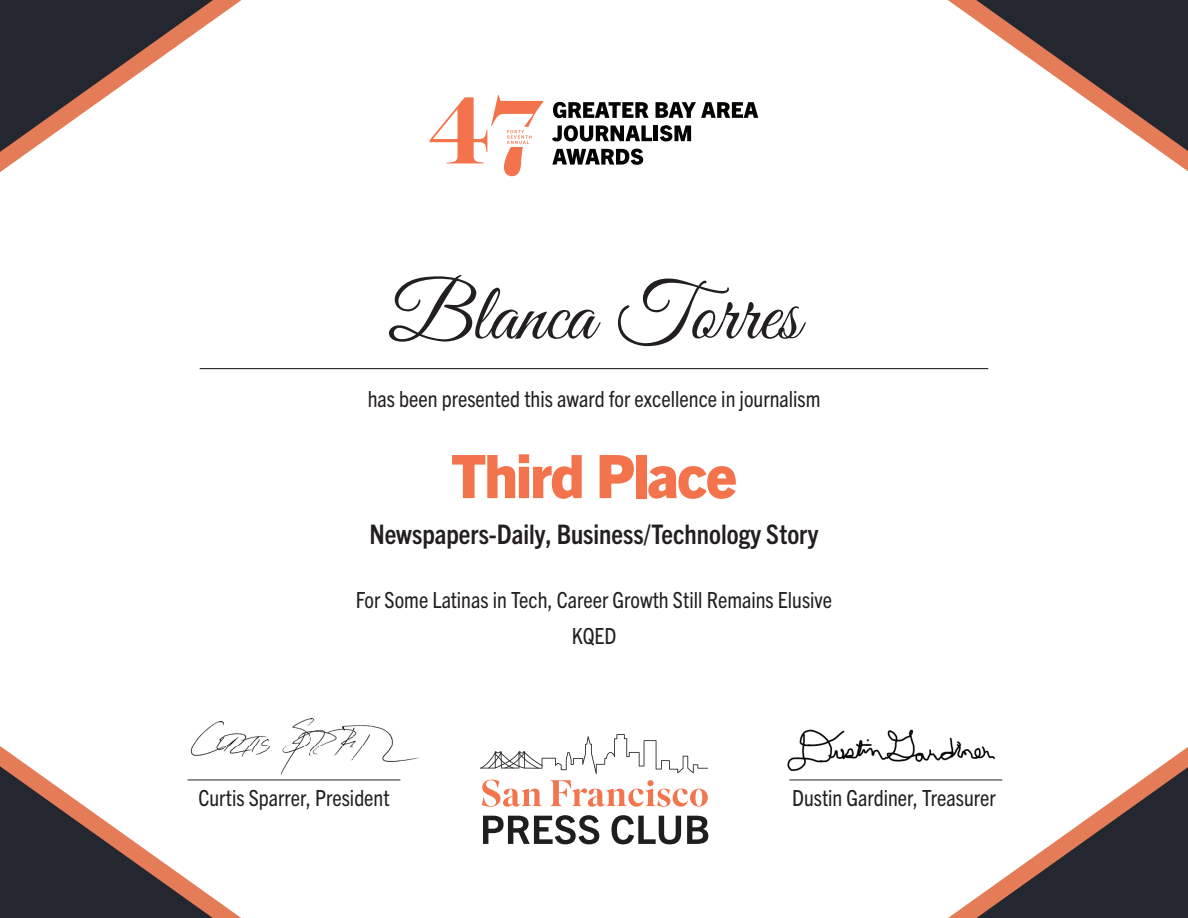
<style>
.page{position:relative;width:1188px;height:918px;background:#fff}
.page>*{position:absolute;margin:0;border:0;box-sizing:border-box;transform-origin:0 0}
.t1{font:81px "Great Vibes";color:#231f20}
.t2{font:800 60px "Trade Gothic Next LT Pro";letter-spacing:-.03em;color:#f3744c}
.t3{font:700 condensed 27px "Trade Gothic Next";color:#231f20}
.t4{font:condensed 22.5px/36px "Trade Gothic Next";color:#231f20;text-align:center}
</style>
<div class="page">
<img style="left:787px;top:729px;width:197px;height:43px">
<img style="left:192px;top:718px;width:227px;height:63px">
<hr style="left:188px;top:780px;width:212px;height:1px;background:#231f20">
<hr style="left:789px;top:780px;width:213px;height:1px;background:#231f20">
<svg style="left:553px;top:102px;width:96px;height:16px"></svg>
<svg style="left:656px;top:102px;width:102px;height:16px"></svg>
<svg style="left:552px;top:125px;width:100px;height:16px"></svg>
<hr style="left:654px;top:126px;width:4px;height:15px;background:#040503">
<svg style="left:660px;top:125px;width:31px;height:16px"></svg>
<svg style="left:552px;top:149px;width:91px;height:16px"></svg>
<svg style="left:430px;top:95px;width:113px;height:81px"></svg>
<svg style="left:948px;top:747px;width:240px;height:171px"></svg>
<svg style="left:0;top:0;width:242px;height:172px"></svg>
<svg style="left:0;top:746px;width:241px;height:172px"></svg>
<svg style="left:948px;top:0;width:240px;height:171px"></svg>
<svg style="left:480px;top:734px;width:228px;height:40px"></svg>
<svg style="left:483px;top:815px;width:116px;height:29px"></svg>
<svg style="left:612px;top:815px;width:69px;height:29px"></svg>
<svg style="left:687px;top:816px;width:21px;height:28px"></svg>
<svg style="left:482px;top:780px;width:60px;height:27px"></svg>
<svg style="left:550px;top:780px;width:158px;height:27px"></svg>
<hr style="left:200px;top:368px;width:788px;height:1px;background:#0b0c0b">
<h1 class="t1" style="left:388px;top:270px;width:413px">Blanca Torres</h1>
<p class="t4" style="left:368px;top:381px;width:454px">has been presented this award for excellence in journalism</p>
<h2 class="t2" style="left:451px;top:435px;width:287px">Third Place</h2>
<p class="t3" style="left:369px;top:518px;width:451px">Newspapers-Daily, Business/Technology Story</p>
<p class="t4" style="left:356px;top:582px;width:478px">For Some Latinas in Tech, Career Growth Still Remains Elusive<br>KQED</p>
<p class="t4" style="left:198px;top:779px;width:193px">Curtis Sparrer, President</p>
<p class="t4" style="left:792px;top:779px;width:205px">Dustin Gardiner, Treasurer</p>
</div>
